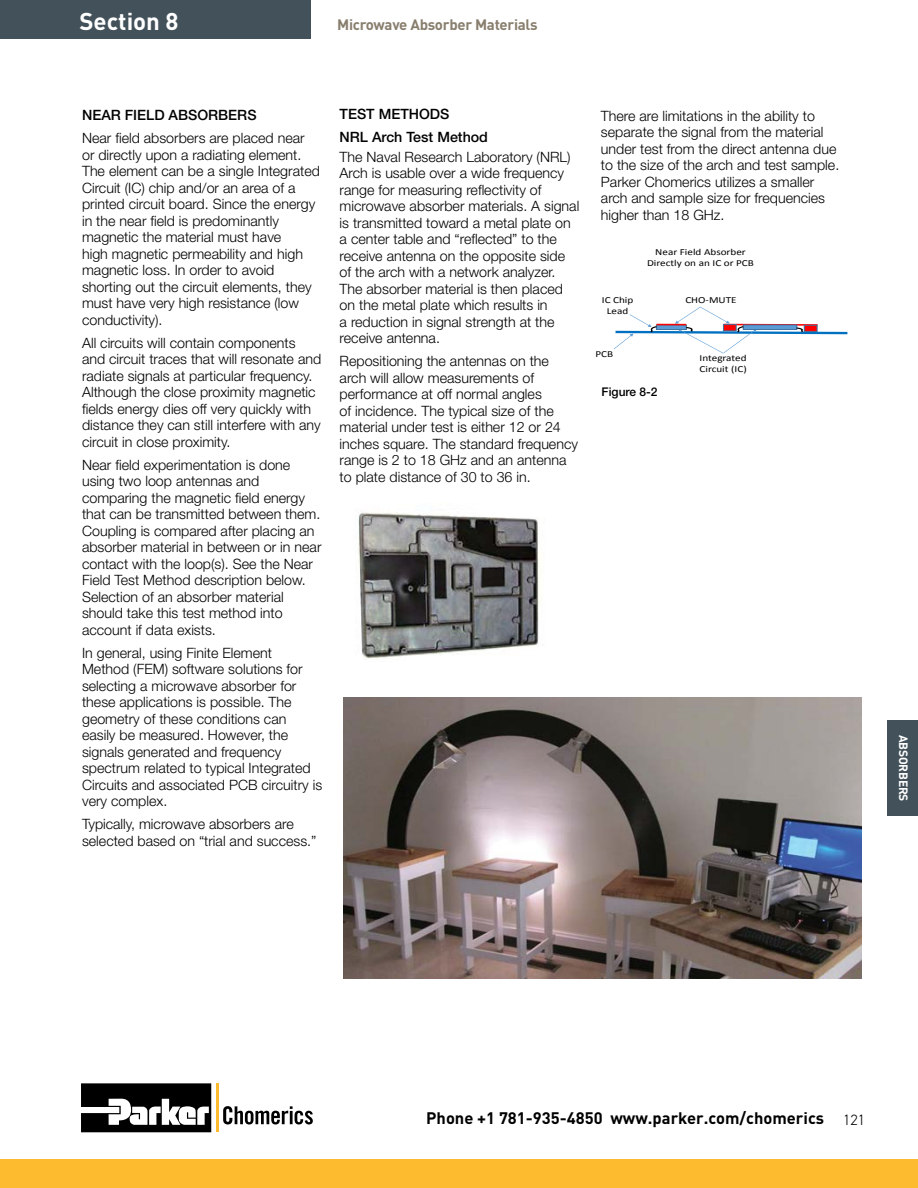
<style>
.page{position:relative;width:918px;height:1188px;background:#fff}
.page>*{position:absolute;margin:0;border:0;box-sizing:border-box;transform-origin:0 0}
.t1{font:700 24px "DIN";color:#fff}
.t2{font:700 16.5px "DIN";color:#000}
.t3{font:700 15px "DIN";letter-spacing:-.02em;color:#887e6e}
.t4{font:300 14.25px/16.5px "Helvetica Neue LT Pro";color:#000}
.t5{font:500 14.25px/23px "Helvetica Neue LT Pro";color:#000}
.t6{font:700 12px "DIN";letter-spacing:-.02em;color:#fff}
.t7{font:500 12px "Helvetica Neue LT Pro";color:#000}
.t8{font:9.3px/11.1px "Calibri";color:#000;text-align:center;scale:1.2 1}
.s1{font-family:"DIN2014";font-weight:300;font-size:15px}
</style>
<div class="page">
<div style="left:0;top:1159px;width:918px;height:29px;background:#fdbb30"></div>
<svg style="left:81px;top:1083px;width:130px;height:49px"></svg>
<hr style="left:216px;top:1084px;width:3px;height:48px;background:#fdbb30">
<svg style="left:223px;top:1106px;width:90px;height:18px"></svg>
<div style="left:888px;top:721px;width:30px;height:95px;background:#43525a"></div>
<svg style="left:613px;top:307px;width:235px;height:47px"></svg>
<hr style="left:656px;top:324px;width:30px;height:1px;background:#f00">
<div style="left:804px;top:325px;width:13px;height:7px;background:#f00"></div>
<div style="left:804px;top:325px;width:13px;height:7px;border:1px solid #41719c"></div>
<div style="left:723px;top:325px;width:13px;height:6px;background:#f00"></div>
<div style="left:723px;top:324px;width:13px;height:7px;border:1px solid #41719c"></div>
<div style="left:0;top:0;width:310px;height:38px;background:#43525a"></div>
<img style="left:343px;top:697px;width:519px;height:281px">
<img style="left:358px;top:512px;width:182px;height:148px">
<h1 class="t1" style="left:79px;top:5px;width:101px">Section 8</h1>
<p class="t3" style="left:337px;top:15px;width:202px">Microwave Absorber Materials</p>
<p class="t5" style="left:82px;top:103px;width:176px">NEAR FIELD ABSORBERS</p>
<p class="t4" style="left:82px;top:129px;width:239px">Near field absorbers are placed near or directly upon a radiating element.<br>The element can be a single Integrated Circuit (IC) chip and/or an area of a printed circuit board. Since the energy in the near field is predominantly magnetic the material must have<br>high magnetic permeability and high magnetic loss. In order to avoid shorting out the circuit elements, they must have very high resistance (low conductivity).</p>
<p class="t4" style="left:82px;top:334px;width:241px">All circuits will contain components and circuit traces that will resonate and radiate signals at particular frequency.<br>Although the close proximity magnetic fields energy dies off very quickly with distance they can still interfere with any circuit in close proximity.</p>
<p class="t4" style="left:82px;top:456px;width:241px">Near field experimentation is done using two loop antennas and comparing the magnetic field energy that can be transmitted between them.<br>Coupling is compared after placing an absorber material in between or in near contact with the loop(s). See the Near Field Test Method description below.<br>Selection of an absorber material should take this test method into account if data exists.</p>
<p class="t4" style="left:82px;top:644px;width:242px">In general, using Finite Element Method (FEM) software solutions for selecting a microwave absorber for these applications is possible. The geometry of these conditions can easily be measured. However, the signals generated and frequency spectrum related to typical Integrated Circuits and associated PCB circuitry is very complex.</p>
<p class="t4" style="left:82px;top:815px;width:236px">Typically, microwave absorbers are selected based on “trial and success.”</p>
<p class="t5" style="left:340px;top:102px;width:150px">TEST METHODS<br>NRL Arch Test Method</p>
<p class="t4" style="left:340px;top:148px;width:241px">The Naval Research Laboratory (NRL)<br>Arch is usable over a wide frequency range for measuring reflectivity of microwave absorber materials. A signal is transmitted toward a metal plate on a center table and “reflected” to the receive antenna on the opposite side of the arch with a network analyzer.<br>The absorber material is then placed on the metal plate which results in<br>a reduction in signal strength at the receive antenna.</p>
<p class="t4" style="left:340px;top:353px;width:240px">Repositioning the antennas on the arch will allow measurements of performance at off normal angles<br>of incidence. The typical size of the material under test is either 12 or 24 inches square. The standard frequency range is 2 to 18 GHz and an antenna to plate distance of 30 to 36 in.</p>
<p class="t4" style="left:601px;top:107px;width:240px">There are limitations in the ability to separate the signal from the material under test from the direct antenna due to the size of the arch and test sample.<br>Parker Chomerics utilizes a smaller arch and sample size for frequencies higher than 18 GHz.</p>
<p class="t8" style="left:602px;top:295px;width:28px">IC Chip<br>Lead</p>
<p class="t8" style="left:595px;top:349px;width:16px">PCB</p>
<p class="t8" style="left:647px;top:247px;width:90px">Near Field Absorber<br>Directly on an IC or PCB</p>
<p class="t8" style="left:685px;top:295px;width:44px">CHO-MUTE</p>
<p class="t8" style="left:700px;top:352px;width:41px;text-align:left">Integrated<br>Circuit (IC)</p>
<p class="t7" style="left:602px;top:385px;width:58px">Figure 8-2</p>
<p class="t6" style="left:911px;top:735px;width:68px;rotate:90deg">ABSORBERS</p>
<p class="t2" style="left:426px;top:1108px;width:440px">Phone +1 781-935-4850 www.parker.com/chomerics <span class="s1">121</span></p>
</div>
